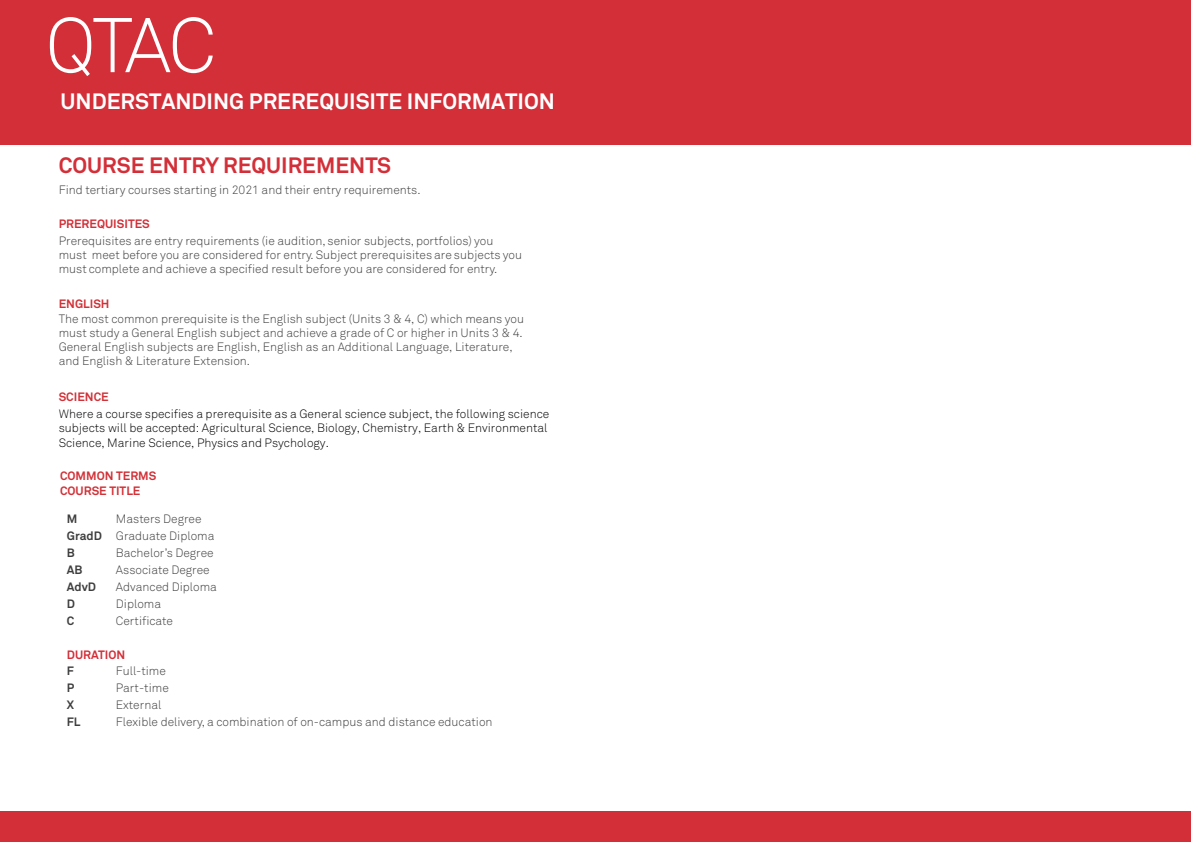
<style>
.page{position:relative;width:1191px;height:842px;background:#fff}
.page>*{position:absolute;margin:0;border:0;box-sizing:border-box;transform-origin:0 0}
.t1{font:700 22px "Akkurat Std";color:#fff}
.t2{font:700 22px "Akkurat Std";color:#d32f38}
.t3{font:300 12px/16.9px "Akkurat Std";color:#3e3e3f}
.t4{font:300 12px/14.4px "Akkurat Std";color:#000}
.t5{font:700 12px/14.4px "Akkurat Std";color:#d23138}
.t6{font:700 12px "Akkurat Std";color:#d32f38}
.t7{font:700 12px/16.9px "Akkurat Std";color:#3e3e3f}
</style>
<div class="page">
<div style="left:0;top:0;width:1191px;height:144px;background:#d32f38"></div>
<div style="left:0;top:811px;width:1191px;height:31px;background:#d32f38"></div>
<svg style="left:50px;top:17px;width:163px;height:59px"></svg>
<h1 class="t1" style="left:61px;top:88px;width:496px">UNDERSTANDING PREREQUISITE INFORMATION</h1>
<h1 class="t2" style="left:59px;top:151px;width:334px">COURSE ENTRY REQUIREMENTS</h1>
<p class="t3" style="left:59px;top:181px;width:363px">Find tertiary courses starting in 2021 and their entry requirements.</p>
<p class="t6" style="left:59px;top:216px;width:93px">PREREQUISITES</p>
<p class="t3" style="left:59px;top:233px;width:465px;line-height:14.2px">Prerequisites are entry requirements (ie audition, senior subjects, portfolios) you must meet before you are considered for entry. Subject prerequisites are subjects you must complete and achieve a specified result before you are considered for entry.</p>
<p class="t5" style="left:59px;top:297px;width:52px">ENGLISH</p>
<p class="t3" style="left:59px;top:311px;width:467px;line-height:14.2px">The most common prerequisite is the English subject (Units 3 &amp; 4, C) which means you must study a General English subject and achieve a grade of C or higher in Units 3 &amp; 4.<br>General English subjects are English, English as an Additional Language, Literature, and English &amp; Literature Extension.</p>
<p class="t5" style="left:59px;top:390px;width:52px">SCIENCE</p>
<p class="t4" style="left:59px;top:407px;width:492px">Where a course specifies a prerequisite as a General science subject, the following science subjects will be accepted: Agricultural Science, Biology, Chemistry, Earth &amp; Environmental<br>Science, Marine Science, Physics and Psychology.</p>
<p class="t5" style="left:60px;top:469px;width:98px">COMMON TERMS<br>COURSE TITLE</p>
<p class="t7" style="left:67px;top:511px;width:12px">M</p>
<p class="t3" style="left:116px;top:511px;width:87px">Masters Degree</p>
<p class="t7" style="left:67px;top:528px;width:36px">GradD<br>B<br>AB</p>
<p class="t3" style="left:116px;top:528px;width:100px;text-align:justify">Graduate Diploma Bachelor’s Degree Associate Degree</p>
<p class="t7" style="left:67px;top:578px;width:31px">AdvD<br>D<br>C</p>
<p class="t3" style="left:116px;top:579px;width:102px">Advanced Diploma<br>Diploma<br>Certificate</p>
<p class="t6" style="left:67px;top:647px;width:60px">DURATION</p>
<p class="t7" style="left:67px;top:663px;width:15px">F<br>P<br>X<br>FL</p>
<p class="t3" style="left:116px;top:663px;width:378px">Full-time<br>Part-time<br>External<br>Flexible delivery, a combination of on-campus and distance education</p>
</div>
